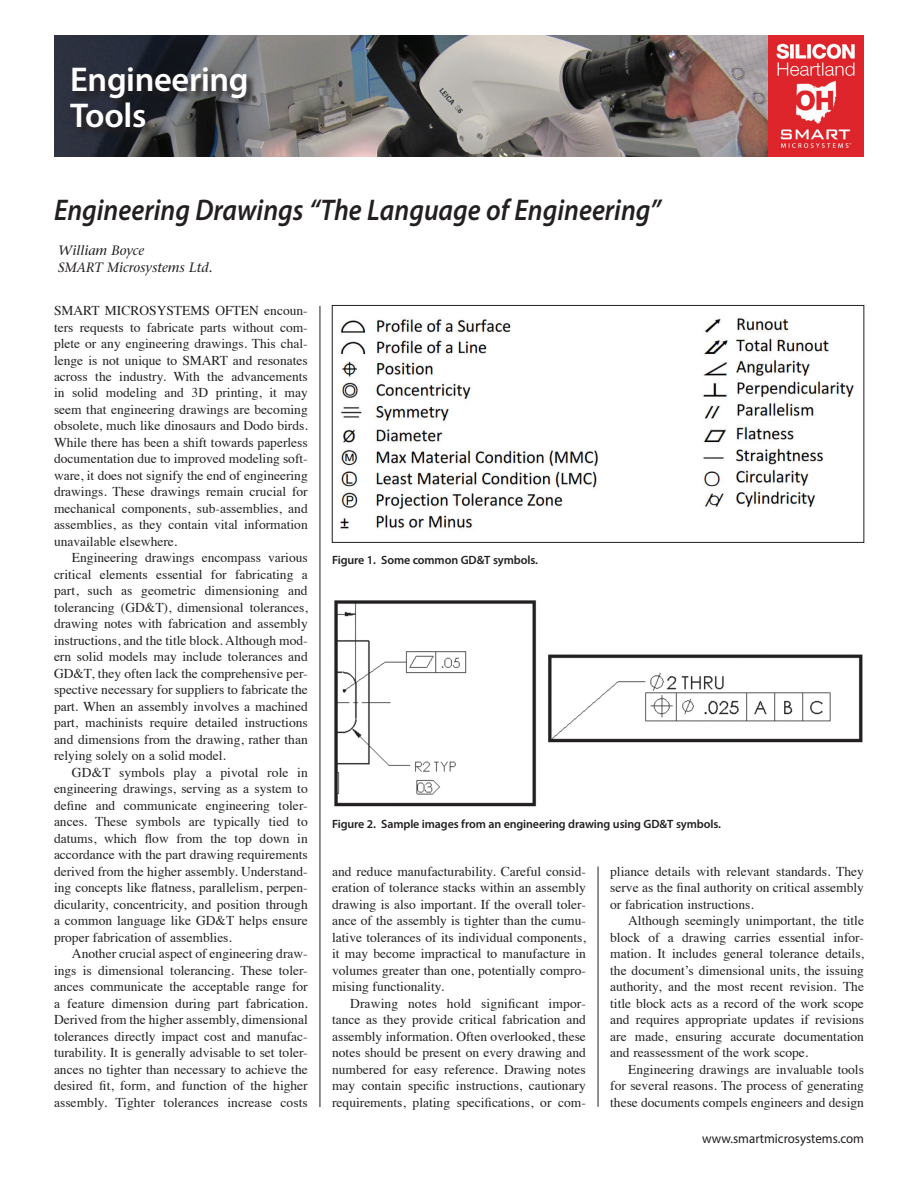
<style>
.page{position:relative;width:918px;height:1188px;background:#fff}
.page>*{position:absolute;margin:0;border:0;box-sizing:border-box;transform-origin:0 0}
.t1{font:600 34.5px/36px "Myriad Pro";letter-spacing:-.01em;color:#fff}
.t2{font:italic 600 30px "Myriad Pro";color:#231f20;scale:.9 1}
.t3{font:13.5px/16.5px "Times";color:#231f20;text-align:justify}
.t4{font:italic 500 13.5px/16.5px "Stone Serif Std";color:#231f20}
.t5{font:13.5px "Myriad Pro";color:#231f20;scale:.96 1}
.t6{font:600 12px "Myriad Pro";letter-spacing:-.01em;color:#231f20}
</style>
<div class="page">
<img style="left:54px;top:35px;width:715px;height:122px">
<svg style="left:70px;top:67px;width:187px;height:72px;background:#383a40"></svg>
<img style="left:769px;top:35px;width:95px;height:122px">
<hr style="left:320px;top:306px;width:1px;height:801px;background:#231f20">
<hr style="left:598px;top:867px;width:1px;height:240px;background:#231f20">
<img style="left:340px;top:318px;width:514px;height:212px">
<div style="left:332px;top:305px;width:532px;height:238px;border:1px solid #231f20"></div>
<img style="left:334px;top:600px;width:529px;height:207px">
<h1 class="t1" style="left:70px;top:61px;width:180px">Engineering<br>Tools</h1>
<h2 class="t2" style="left:54px;top:190px;width:676px">Engineering Drawings “The Language of Engineering”</h2>
<p class="t4" style="left:58px;top:242px;width:156px">William Boyce<br>SMART Microsystems Ltd.</p>
<p class="t3" style="left:54px;top:301px;width:255px">SMART MICROSYSTEMS OFTEN encoun&shy;ters requests to fabricate parts without com&shy;plete or any engineering drawings. This chal&shy;lenge is not unique to SMART and resonates across the industry. With the advancements in solid modeling and 3D printing, it may seem that engineering drawings are becoming obsolete, much like dinosaurs and Dodo birds.<br>While there has been a shift towards paperless documentation due to improved modeling soft&shy;ware, it does not signify the end of engineering drawings. These drawings remain crucial for mechanical components, sub-assemblies, and assemblies, as they contain vital information unavailable elsewhere.</p>
<p class="t3" style="left:54px;top:549px;width:255px;text-indent:18px">Engineering drawings encompass various critical elements essential for fabricating a part, such as geometric dimensioning and tolerancing (GD&amp;T), dimensional tolerances, drawing notes with fabrication and assembly instructions, and the title block. Although mod&shy;ern solid models may include tolerances and GD&amp;T, they often lack the comprehensive per&shy;spective necessary for suppliers to fabricate the part. When an assembly involves a machined part, machinists require detailed instructions and dimensions from the drawing, rather than relying solely on a solid model.</p>
<p class="t3" style="left:54px;top:763px;width:255px;text-indent:18px">GD&amp;T symbols play a pivotal role in engineering drawings, serving as a system to define and communicate engineering toler&shy;ances. These symbols are typically tied to datums, which flow from the top down in accordance with the part drawing requirements derived from the higher assembly. Understand&shy;ing concepts like flatness, parallelism, perpen&shy;dicularity, concentricity, and position through a common language like GD&amp;T helps ensure proper fabrication of assemblies.</p>
<p class="t3" style="left:54px;top:944px;width:255px;text-indent:18px">Another crucial aspect of engineering draw&shy;ings is dimensional tolerancing. These toler&shy;ances communicate the acceptable range for a feature dimension during part fabrication.<br>Derived from the higher assembly, dimensional tolerances directly impact cost and manufac&shy;turability. It is generally advisable to set toler&shy;ances no tighter than necessary to achieve the desired fit, form, and function of the higher assembly. Tighter tolerances increase costs</p>
<p class="t6" style="left:332px;top:552px;width:207px">Figure 1. Some common GD&amp;T symbols.</p>
<p class="t6" style="left:332px;top:817px;width:390px">Figure 2. Sample images from an engineering drawing using GD&amp;T symbols.</p>
<p class="t3" style="left:332px;top:862px;width:255px">and reduce manufacturability. Careful consid&shy;eration of tolerance stacks within an assembly drawing is also important. If the overall toler&shy;ance of the assembly is tighter than the cumu&shy;lative tolerances of its individual components, it may become impractical to manufacture in volumes greater than one, potentially compro&shy;mising functionality.</p>
<p class="t3" style="left:332px;top:994px;width:255px;text-indent:18px">Drawing notes hold significant impor&shy;tance as they provide critical fabrication and assembly information. Often overlooked, these notes should be present on every drawing and numbered for easy reference. Drawing notes may contain specific instructions, cautionary requirements, plating specifications, or com-</p>
<p class="t3" style="left:610px;top:862px;width:255px">pliance details with relevant standards. They serve as the final authority on critical assembly or fabrication instructions.</p>
<p class="t3" style="left:610px;top:911px;width:255px;text-indent:18px">Although seemingly unimportant, the title block of a drawing carries essential infor&shy;mation. It includes general tolerance details, the document’s dimensional units, the issuing authority, and the most recent revision. The title block acts as a record of the work scope and requires appropriate updates if revisions are made, ensuring accurate documentation and reassessment of the work scope.</p>
<p class="t3" style="left:610px;top:1060px;width:255px;text-indent:18px">Engineering drawings are invaluable tools for several reasons. The process of generating these documents compels engineers and design</p>
<p class="t5" style="left:702px;top:1131px;width:170px">www.smartmicrosystems.com</p>
</div>
